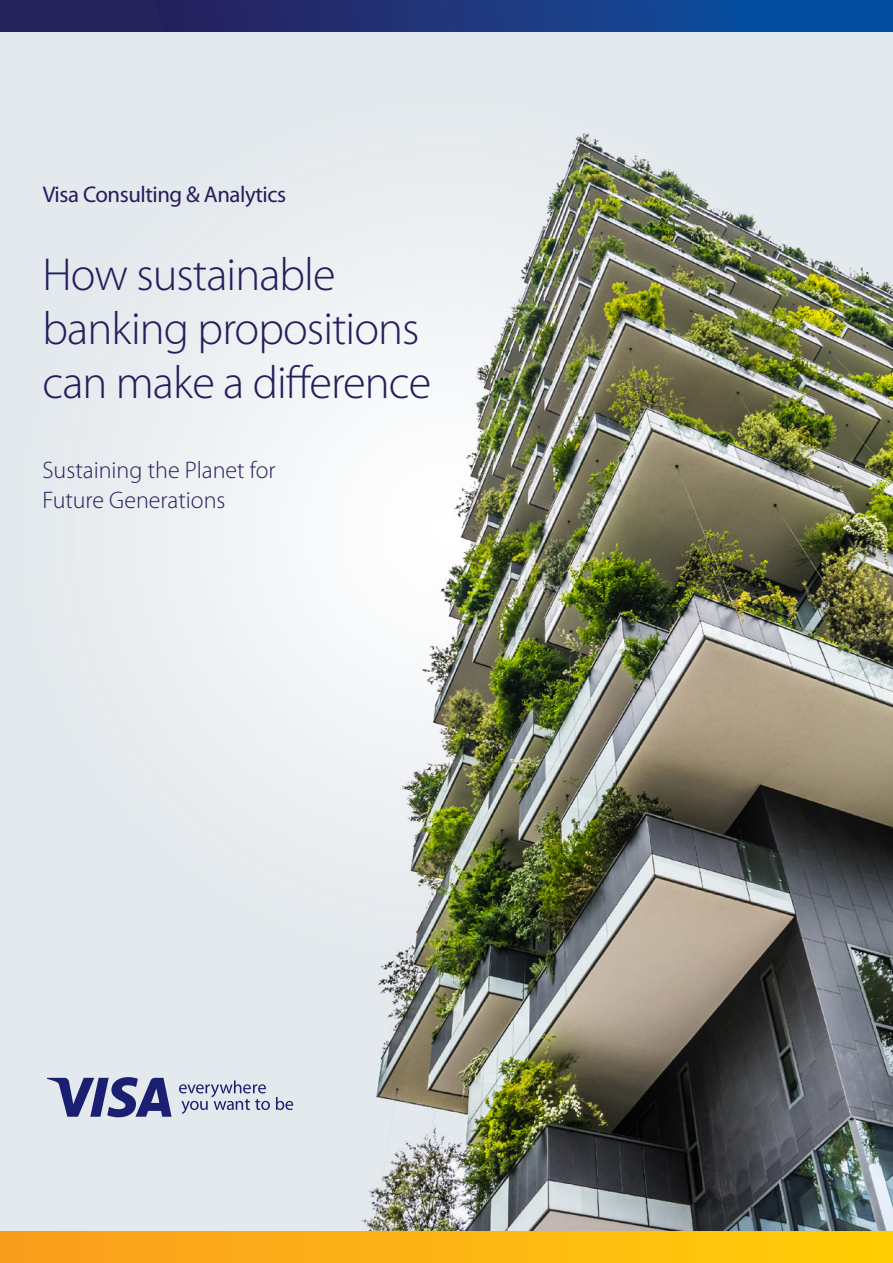
<style>
.page{position:relative;width:893px;height:1263px;background:#fff}
.page>*{position:absolute;margin:0;border:0;box-sizing:border-box;transform-origin:0 0}
.t1{font:300 46.5px/54px "Myriad Pro";letter-spacing:-.02em;color:#241f5c}
.t2{font:300 24px/30px "Myriad Pro";color:#241f5c}
.t3{font:22.8px "Myriad Pro";letter-spacing:-.02em;color:#241f5c}
</style>
<div class="page">
<img style="left:0;top:32px;width:893px;height:1199px">
<svg style="left:47px;top:1077px;width:125px;height:40px;background:#7a7fac"></svg>
<svg style="left:276px;top:1097px;width:17px;height:13px"></svg>
<svg style="left:179px;top:1080px;width:91px;height:34px;background:#bcc1d4"></svg>
<div style="left:0;top:0;width:893px;height:32px;background:linear-gradient(to right,#2e1a4f,#0753aa)"></div>
<div style="left:0;top:1231px;width:893px;height:32px;background:linear-gradient(to right,#f99d1f,#ffce06)"></div>
<p class="t3" style="left:43px;top:181px;width:245px">Visa Consulting &amp; Analytics</p>
<h1 class="t1" style="left:43px;top:248px;width:390px">How sustainable banking propositions can make a difference</h1>
<p class="t2" style="left:43px;top:456px;width:235px">Sustaining the Planet for<br>Future Generations</p>
</div>
